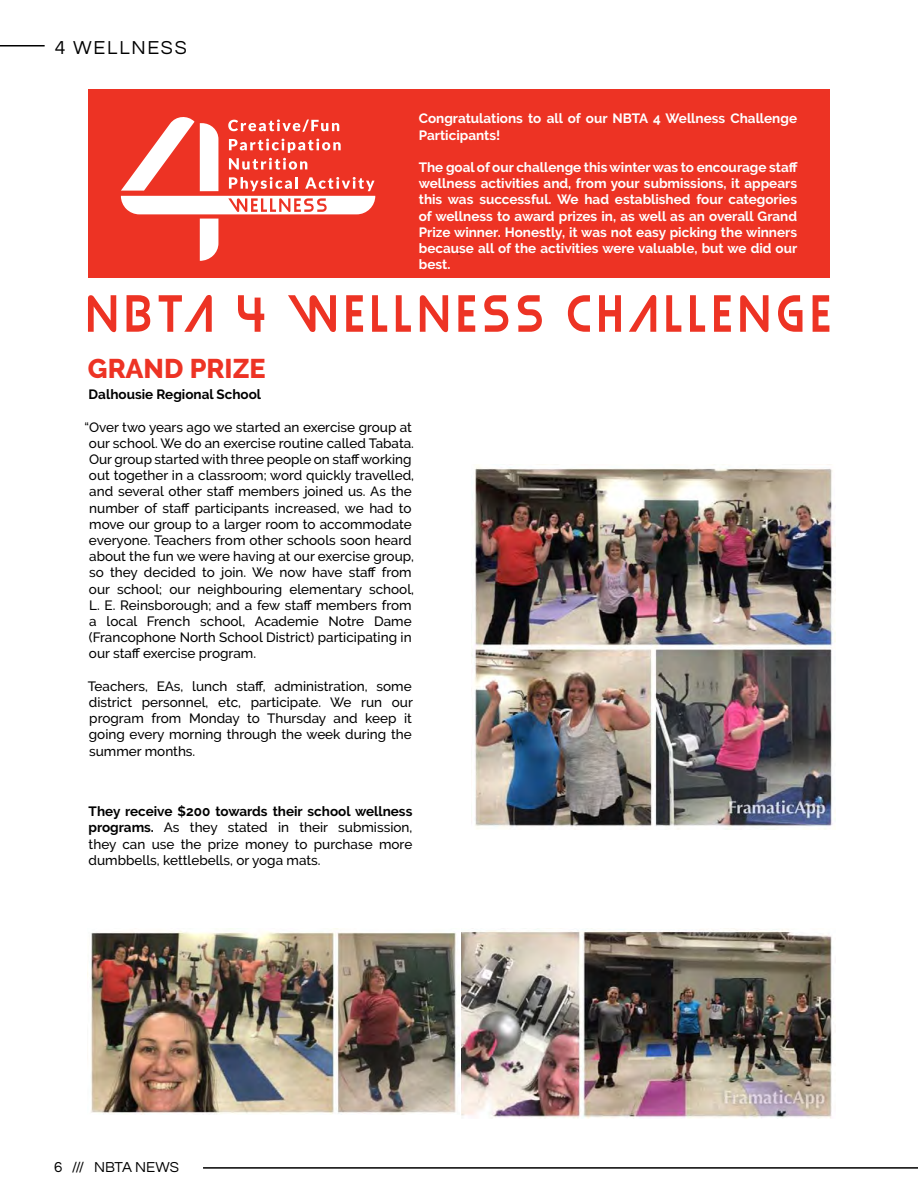
<style>
.page{position:relative;width:918px;height:1188px;background:#fff}
.page>*{position:absolute;margin:0;border:0;box-sizing:border-box;transform-origin:0 0}
.t1{font:800 27px "Raleway";color:#ed3324}
.t2{font:19.5px "Questrial";letter-spacing:.09em;color:#000}
.t3{font:15px "Questrial";color:#000}
.t4{font:500 13.5px/16.2px "Raleway";color:#000;text-align:justify}
.t5{font:700 13.5px/16.2px "Raleway";color:#fff}
.t6{font:700 13.5px "Raleway";color:#000}
.s1{font-weight:700}
</style>
<div class="page">
<div style="left:88px;top:89px;width:742px;height:189px;background:#ed3324"></div>
<hr style="left:0;top:45px;width:45px;height:1px;background:#000">
<svg style="left:88px;top:295px;width:28px;height:37px"></svg>
<svg style="left:127px;top:295px;width:23px;height:37px"></svg>
<svg style="left:159px;top:295px;width:53px;height:37px"></svg>
<svg style="left:238px;top:295px;width:26px;height:37px"></svg>
<svg style="left:288px;top:295px;width:48px;height:37px"></svg>
<svg style="left:346px;top:295px;width:17px;height:37px"></svg>
<svg style="left:372px;top:295px;width:15px;height:37px"></svg>
<svg style="left:396px;top:295px;width:15px;height:37px"></svg>
<svg style="left:420px;top:295px;width:28px;height:37px"></svg>
<svg style="left:458px;top:295px;width:17px;height:37px"></svg>
<svg style="left:484px;top:295px;width:24px;height:37px"></svg>
<svg style="left:518px;top:295px;width:24px;height:37px"></svg>
<svg style="left:568px;top:295px;width:22px;height:37px"></svg>
<svg style="left:599px;top:295px;width:22px;height:37px"></svg>
<svg style="left:629px;top:295px;width:27px;height:37px"></svg>
<svg style="left:666px;top:295px;width:15px;height:37px"></svg>
<svg style="left:690px;top:295px;width:15px;height:37px"></svg>
<svg style="left:714px;top:295px;width:17px;height:37px"></svg>
<svg style="left:740px;top:295px;width:28px;height:37px"></svg>
<svg style="left:778px;top:295px;width:24px;height:37px"></svg>
<svg style="left:813px;top:295px;width:16px;height:37px"></svg>
<svg style="left:121px;top:117px;width:254px;height:144px"></svg>
<img style="left:471px;top:466px;width:365px;height:363px">
<img style="left:461px;top:928px;width:373px;height:190px">
<img style="left:91px;top:928px;width:369px;height:186px">
<hr style="left:203px;top:1167px;width:715px;height:2px;background:#000">
<h2 class="t2" style="left:55px;top:38px;width:133px">4 WELLNESS</h2>
<h1 class="t1" style="left:88px;top:353px;width:179px">GRAND PRIZE</h1>
<p class="t6" style="left:89px;top:386px;width:174px">Dalhousie Regional School</p>
<p class="t5" style="left:419px;top:111px;width:380px">Congratulations to all of our NBTA 4 Wellness Challenge<br>Participants!</p>
<p class="t5" style="left:419px;top:159px;width:380px;text-align:justify">The goal of our challenge this winter was to encourage staff wellness activities and, from your submissions, it appears this was successful. We had established four categories of wellness to award prizes in, as well as an overall Grand Prize winner. Honestly, it was not easy picking the winners because all of the activities were valuable, but we did our best.</p>
<p class="t4" style="left:89px;top:419px;width:327px;text-align:left;text-indent:-4px">“Over two years ago we started an exercise group at our school. We do an exercise routine called Tabata.<br>Our group started with three people on staff working out together in a classroom; word quickly travelled, and several other staff members joined us. As the number of staff participants increased, we had to move our group to a larger room to accommodate everyone. Teachers from other schools soon heard about the fun we were having at our exercise group, so they decided to join. We now have staff from our school; our neighbouring elementary school, L. E. Reinsborough; and a few staff members from a local French school, Academie Notre Dame (Francophone North School District) participating in our staff exercise program.</p>
<p class="t4" style="left:88px;top:678px;width:327px">Teachers, EAs, lunch staff, administration, some district personnel, etc, participate. We run our program from Monday to Thursday and keep it going every morning through the week during the summer months.</p>
<p class="t4" style="left:89px;top:803px;width:325px"><span class="s1">They receive $200 towards their school wellness programs.</span> As they stated in their submission, they can use the prize money to purchase more dumbbells, kettlebells, or yoga mats.</p>
<p class="t3" style="left:54px;top:1160px;width:127px">6 /// NBTA NEWS</p>
</div>
